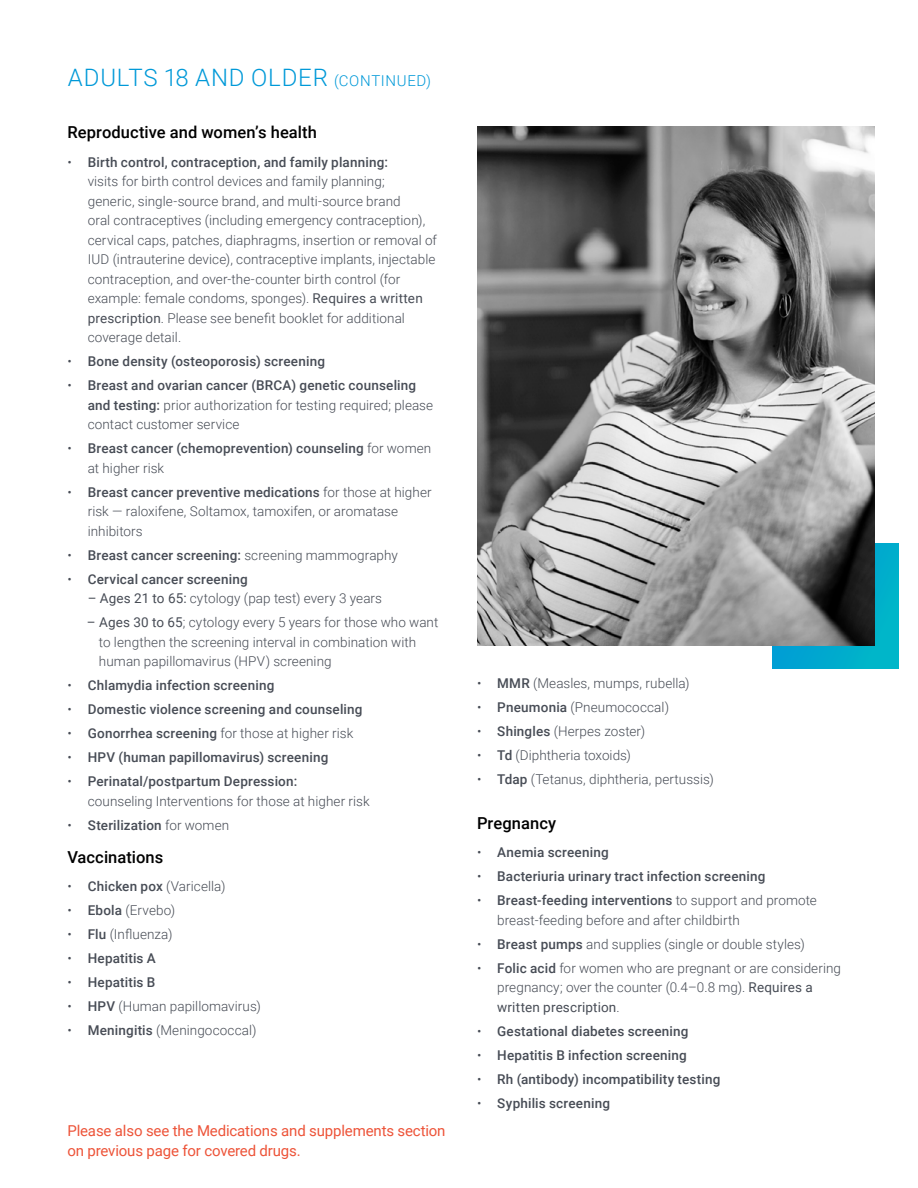
<style>
.page{position:relative;width:918px;height:1188px;background:#fff}
.page>*{position:absolute;margin:0;border:0;box-sizing:border-box;transform-origin:0 0}
.t1{font:300 24px "Roboto";letter-spacing:.03em;color:#0099d8}
.t2{font:500 16.5px "Roboto";letter-spacing:.005em;color:#000}
.t3{font:15px/19.5px "Roboto";letter-spacing:-.01em;color:#ed5338}
.t4{font:300 13.5px/19.5px "Roboto";letter-spacing:.005em;color:#474c55}
.t5{font:500 13.5px/19.5px "Roboto";letter-spacing:.015em;color:#474c55}
.s1{font-size:15px}
.s2{font-weight:500}
.s3{font-weight:400}
.s4{font-weight:300}
</style>
<div class="page">
<svg style="left:772px;top:543px;width:126px;height:126px;background:#02acca"></svg>
<img style="left:477px;top:126px;width:398px;height:519px">
<h1 class="t1" style="left:68px;top:60px;width:365px">ADULTS 18 AND OLDER <span class="s1">(CONTINUED)</span></h1>
<p class="t2" style="left:68px;top:121px;width:251px">Reproductive and women’s health</p>
<p class="t4" style="left:88px;top:152px;width:351px;text-indent:-20px">• <span class="s2">Birth control, contraception, and family planning:<br></span>visits for birth control devices and family planning;<br>generic, single-source brand, and multi-source brand<br>oral contraceptives (including emergency contraception), cervical caps, patches, diaphragms, insertion or removal of IUD (intrauterine device), contraceptive implants, injectable contraception, and over-the-counter birth control (for example: female condoms, sponges). <span class="s3">Requires a written prescription</span>. Please see benefit booklet for additional coverage detail.</p>
<p class="t5" style="left:68px;top:351px;width:259px"><span class="s4">•</span> Bone density (osteoporosis) screening</p>
<p class="t4" style="left:88px;top:375px;width:347px;text-indent:-20px">• <span class="s2">Breast and ovarian cancer (BRCA) genetic counseling and testing:</span> prior authorization for testing required; please contact customer service</p>
<p class="t5" style="left:88px;top:438px;width:345px;text-indent:-20px"><span class="s4">•</span> Breast cancer (chemoprevention) counseling <span class="s4">for women at higher risk</span></p>
<p class="t4" style="left:88px;top:482px;width:345px;text-indent:-20px">• <span class="s2">Breast cancer preventive medications</span> for those at higher risk — raloxifene, Soltamox, tamoxifen, or aromatase inhibitors</p>
<p class="t5" style="left:68px;top:545px;width:332px"><span class="s4">•</span> Breast cancer screening: <span class="s4">screening mammography</span></p>
<p class="t5" style="left:68px;top:569px;width:182px"><span class="s4">•</span> Cervical cancer screening</p>
<p class="t4" style="left:88px;top:588px;width:296px"><span class="s3">– Ages 21 to 65:</span> cytology (pap test) every 3 years</p>
<p class="t4" style="left:99px;top:612px;width:341px;text-indent:-12px"><span class="s3">– Ages 30 to 65</span>; cytology every 5 years for those who want to lengthen the screening interval in combination with human papillomavirus (HPV) screening</p>
<p class="t5" style="left:68px;top:675px;width:208px"><span class="s4">•</span> Chlamydia infection screening</p>
<p class="t5" style="left:68px;top:699px;width:297px"><span class="s4">•</span> Domestic violence screening and counseling</p>
<p class="t4" style="left:68px;top:723px;width:287px">• <span class="s2">Gonorrhea screening</span> for those at higher risk</p>
<p class="t5" style="left:68px;top:747px;width:262px"><span class="s4">•</span> HPV (human papillomavirus) screening</p>
<p class="t4" style="left:88px;top:771px;width:283px;text-indent:-20px">• <span class="s2">Perinatal/postpartum Depression:<br></span>counseling Interventions for those at higher risk</p>
<p class="t5" style="left:68px;top:815px;width:163px"><span class="s4">•</span> Sterilization <span class="s4">for women</span></p>
<p class="t2" style="left:68px;top:845px;width:97px">Vaccinations</p>
<p class="t4" style="left:68px;top:876px;width:159px">• <span class="s2">Chicken pox</span> (Varicella)</p>
<p class="t4" style="left:68px;top:900px;width:109px">• <span class="s2">Ebola</span> (Ervebo)</p>
<p class="t4" style="left:68px;top:924px;width:106px">• <span class="s2">Flu</span> (Influenza)</p>
<p class="t5" style="left:67px;top:948px;width:90px"><span class="s4">•</span> Hepatitis A</p>
<p class="t5" style="left:67px;top:972px;width:89px"><span class="s4">•</span> Hepatitis B</p>
<p class="t4" style="left:67px;top:996px;width:195px">• <span class="s2">HPV</span> (Human papillomavirus)</p>
<p class="t4" style="left:67px;top:1020px;width:191px">• <span class="s2">Meningitis</span> (Meningococcal)</p>
<p class="t3" style="left:67px;top:1121px;width:380px">Please also see the Medications and supplements section on previous page for covered drugs.</p>
<p class="t4" style="left:477px;top:673px;width:214px">• <span class="s2">MMR</span> (Measles, mumps, rubella)</p>
<p class="t4" style="left:477px;top:697px;width:194px">• <span class="s2">Pneumonia</span> (Pneumococcal)</p>
<p class="t4" style="left:477px;top:721px;width:170px">• <span class="s2">Shingles</span> (Herpes zoster)</p>
<p class="t4" style="left:477px;top:745px;width:155px">• <span class="s2">Td</span> (Diphtheria toxoids)</p>
<p class="t4" style="left:477px;top:769px;width:238px">• <span class="s2">Tdap</span> (Tetanus, diphtheria, pertussis)</p>
<p class="t2" style="left:477px;top:811px;width:81px">Pregnancy</p>
<p class="t5" style="left:477px;top:842px;width:133px"><span class="s4">•</span> Anemia screening</p>
<p class="t5" style="left:477px;top:866px;width:290px"><span class="s4">•</span> Bacteriuria urinary tract infection screening</p>
<p class="t4" style="left:497px;top:890px;width:321px;text-indent:-20px">• <span class="s2">Breast-feeding interventions</span> to support and promote breast-feeding before and after childbirth</p>
<p class="t4" style="left:477px;top:934px;width:329px">• <span class="s2">Breast pumps</span> and supplies (single or double styles)</p>
<p class="t4" style="left:497px;top:958px;width:345px;text-indent:-20px">• <span class="s2">Folic acid</span> for women who are pregnant or are considering pregnancy; over the counter (0.4–0.8 mg). <span class="s3">Requires a written prescription</span>.</p>
<p class="t5" style="left:477px;top:1021px;width:213px"><span class="s4">•</span> Gestational diabetes screening</p>
<p class="t5" style="left:477px;top:1045px;width:211px"><span class="s4">•</span> Hepatitis B infection screening</p>
<p class="t5" style="left:477px;top:1069px;width:245px"><span class="s4">•</span> Rh (antibody) incompatibility testing</p>
<p class="t5" style="left:477px;top:1093px;width:135px"><span class="s4">•</span> Syphilis screening</p>
</div>
